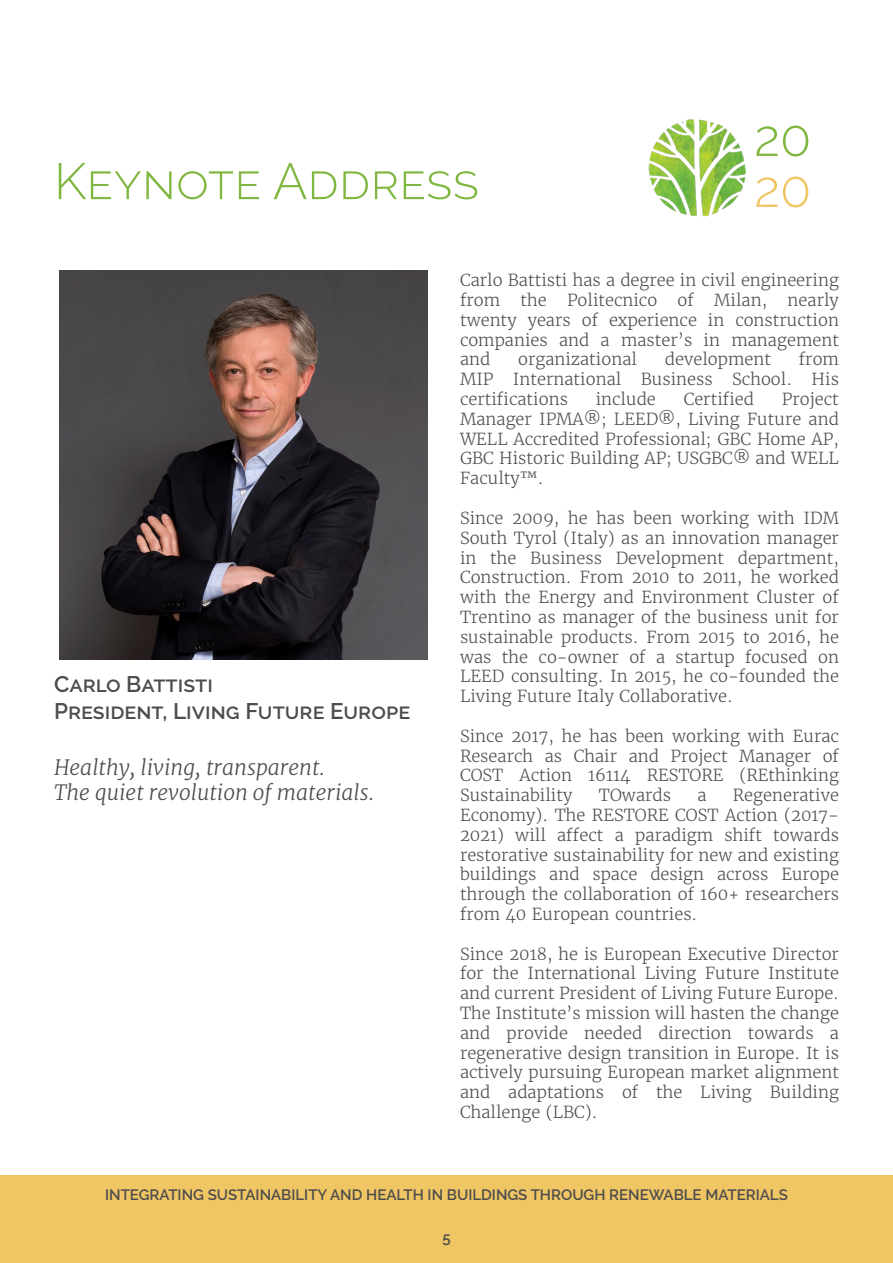
<style>
.page{position:relative;width:893px;height:1263px;background:#fff}
.page>*{position:absolute;margin:0;border:0;box-sizing:border-box;transform-origin:0 0}
.green_heading{font:300 51px "Raleway";color:#7fb740}
._20_green{font:300 51px "Raleway";color:#7fb740}
._20_yellow{font:300 51px "Raleway";color:#f0c564}
.schedule_title{font:600 22.5px "Raleway";color:#4d4d4d}
.schedule_time{font:italic 300 21px "Merriweather";color:#4d4d4d}
.body_text{font:300 16.5px/19.8px "Merriweather";color:#4d4d4d;text-align:justify}
.t1{font:600 15px "Raleway";color:#4d4d4d}
</style>
<div class="page">
<div style="left:0;top:1176px;width:893px;height:87px;background:#f0c564"></div>
<img style="left:648px;top:119px;width:98px;height:98px">
<img style="left:59px;top:270px;width:369px;height:389px">
<p class="green_heading" style="left:54px;top:151px;width:427px">Keynote Address</p>
<p class="_20_green" style="left:754px;top:108px;width:59px">20</p>
<p class="_20_yellow" style="left:754px;top:159px;width:59px">20</p>
<p class="schedule_title" style="left:54px;top:671px;width:161px">Carlo Battisti</p>
<p class="schedule_title" style="left:54px;top:698px;width:358px">President, Living Future Europe</p>
<p class="schedule_time" style="left:54px;top:754px;width:273px">Healthy, living, transparent.</p>
<p class="schedule_time" style="left:54px;top:779px;width:322px">The quiet revolution of materials.</p>
<p class="body_text" style="left:460px;top:270px;width:381px">Carlo Battisti has a degree in civil engineering from the Politecnico of Milan, nearly twenty years of experience in construction companies and a master’s in management and</p>
<p class="body_text" style="left:460px;top:350px;width:380px;text-indent:339px">from MIP International Business School. His certifications</p>
<p class="body_text" style="left:518px;top:350px;width:120px">organizational</p>
<p class="body_text" style="left:665px;top:350px;width:108px">development</p>
<p class="body_text" style="left:596px;top:389px;width:62px">include</p>
<p class="body_text" style="left:684px;top:389px;width:72px">Certified</p>
<p class="body_text" style="left:460px;top:389px;width:380px;text-indent:322px">Project Manager IPMA®; LEED®, Living Future and WELL Accredited Professional; GBC Home AP, GBC Historic Building AP; USGBC® and WELL Faculty™.</p>
<p class="body_text" style="left:460px;top:508px;width:380px">Since 2009, he has been working with IDM South Tyrol (Italy) as an innovation manager in the Business Development department, Construction. From 2010 to 2011, he worked with the Energy and Environment Cluster of Trentino as manager of the business unit for sustainable products. From 2015 to 2016, he was the co-owner of a startup focused on LEED consulting. In 2015, he co-founded the Living Future Italy Collaborative.</p>
<p class="body_text" style="left:460px;top:726px;width:380px">Since 2017, he has been working with Eurac Research as Chair and Project Manager of COST Action 16114 RESTORE (REthinking Sustainability</p>
<p class="body_text" style="left:599px;top:785px;width:74px">TOwards</p>
<p class="body_text" style="left:697px;top:785px;width:11px">a</p>
<p class="body_text" style="left:460px;top:785px;width:380px;text-indent:273px">Regenerative Economy). The RESTORE COST Action (2017- 2021) will affect a paradigm shift towards restorative sustainability for new and existing buildings and space design across Europe through the collaboration of 160+ researchers from 40 European countries.</p>
<p class="body_text" style="left:460px;top:944px;width:380px">Since 2018, he is European Executive Director for the International Living Future Institute and current President of Living Future Europe.<br>The Institute’s mission will hasten the change and provide needed direction towards a regenerative design transition in Europe. It is actively pursuing European market alignment and adaptations of the Living Building Challenge (LBC).</p>
<p class="t1" style="left:105px;top:1186px;width:684px">INTEGRATING SUSTAINABILITY AND HEALTH IN BUILDINGS THROUGH RENEWABLE MATERIALS</p>
<p class="t1" style="left:442px;top:1229px;width:10px">5</p>
</div>
